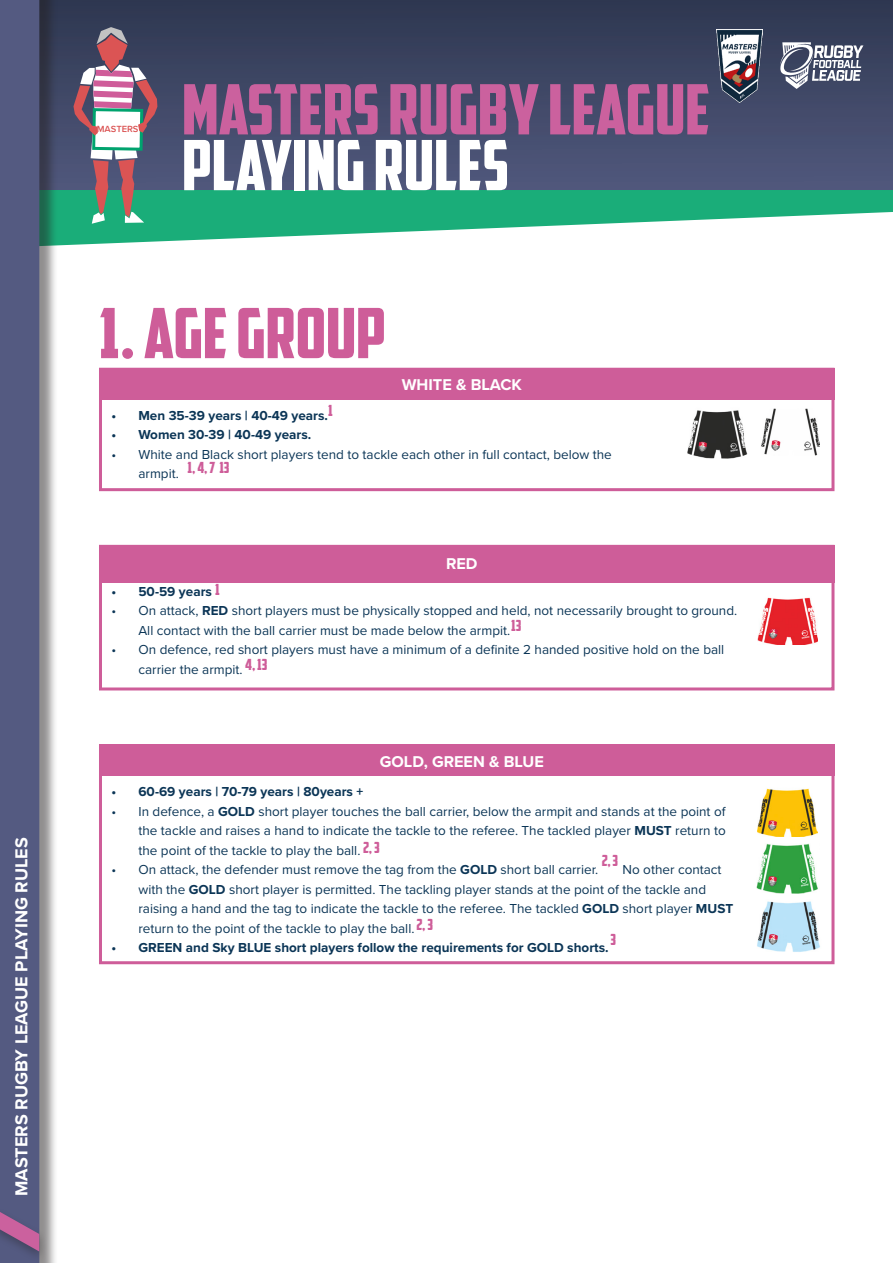
<style>
.page{position:relative;width:893px;height:1263px;background:#fff}
.page>*{position:absolute;margin:0;border:0;box-sizing:border-box;transform-origin:0 0}
.t1{font:69.3px/55.8px "American Captain";color:#cb619e}
.t2{font:69.3px "American Captain";color:#ce5d99}
.t3{font:700 18px "Proxima Nova";color:#fff}
.t4{font:700 16.2px "Proxima Nova";color:#fff}
.t5{font:15.45px "American Captain";color:#ce5d99}
.t6{font:13.5px/19.5px "Proxima Nova";color:#0b3556}
.t7{font:700 13.5px "Proxima Nova";color:#0b3556}
.t8{font:600 9.3px "Proxima Nova";letter-spacing:-.01em;color:#db5454}
.s1{color:#fff}
.s2{font-weight:700}
</style>
<div class="page">
<div style="left:0;top:0;width:893px;height:197px;background:linear-gradient(to bottom,#2e3750,#52597e)"></div>
<svg style="left:58px;top:190px;width:835px;height:56px;fill:#1aad79"></svg>
<div style="left:0;top:0;width:58px;height:1263px;background:#231f20;opacity:.5"></div>
<div style="left:0;top:0;width:39px;height:1263px;background:#545a81"></div>
<div style="left:0;top:1207px;width:48px;height:55px;background:#231f20;opacity:.35"></div>
<svg style="left:0;top:1212px;width:39px;height:39px"></svg>
<div style="left:99px;top:368px;width:735px;height:123px;border:3px solid #ce5d99"></div>
<div style="left:99px;top:368px;width:735px;height:32px;background:#ce5d99"></div>
<img style="left:688px;top:410px;width:60px;height:48px">
<img style="left:761px;top:409px;width:59px;height:47px">
<div style="left:99px;top:545px;width:735px;height:145px;border:3px solid #ce5d99"></div>
<div style="left:99px;top:545px;width:735px;height:37px;background:#ce5d99"></div>
<img style="left:758px;top:597px;width:60px;height:47px">
<div style="left:99px;top:744px;width:735px;height:220px;border:3px solid #ce5d99"></div>
<div style="left:99px;top:744px;width:735px;height:32px;background:#ce5d99"></div>
<img style="left:758px;top:788px;width:60px;height:49px">
<img style="left:756px;top:844px;width:62px;height:50px">
<img style="left:757px;top:901px;width:63px;height:51px">
<svg style="left:780px;top:42px;width:83px;height:47px"></svg>
<img style="left:717px;top:29px;width:46px;height:73px">
<svg style="left:73px;top:27px;width:84px;height:197px"></svg>
<p class="t3" style="left:8px;top:1196px;width:360px;rotate:-90deg">MASTERS RUGBY LEAGUE PLAYING RULES</p>
<p class="t8" style="left:97px;top:122px;width:43px">MASTERS</p>
<p class="t1" style="left:182px;top:81px;width:529px">MASTERS RUGBY LEAGUE<br><span class="s1">PLAYING RULES</span></p>
<p class="t2" style="left:99px;top:292px;width:288px">1. AGE GROUP</p>
<p class="t4" style="left:402px;top:373px;width:122px">WHITE &amp; BLACK</p>
<p class="t5" style="left:328px;top:401px;width:6px">1</p>
<p class="t7" style="left:111px;top:405px;width:218px">• Men 35-39 years | 40-49 years.</p>
<p class="t7" style="left:111px;top:425px;width:201px">• Women 30-39 | 40-49 years.</p>
<p class="t6" style="left:138px;top:444px;width:475px;text-indent:-27px">• White and Black short players tend to tackle each other in full contact, below the armpit.</p>
<p class="t5" style="left:187px;top:458px;width:44px">1, 4, 7 13</p>
<p class="t4" style="left:446px;top:551px;width:33px">RED</p>
<p class="t5" style="left:215px;top:580px;width:6px">1</p>
<p class="t7" style="left:111px;top:581px;width:102px">• 50-59 years</p>
<p class="t6" style="left:138px;top:600px;width:600px;text-indent:-27px">• On attack, <span class="s2">RED</span> short players must be physically stopped and held, not necessarily brought to ground.<br>All contact with the ball carrier must be made below the armpit.</p>
<p class="t6" style="left:138px;top:639px;width:587px;text-indent:-27px">• On defence, red short players must have a minimum of a definite 2 handed positive hold on the ball carrier the armpit.</p>
<p class="t5" style="left:511px;top:616px;width:12px">13</p>
<p class="t5" style="left:245px;top:655px;width:24px">4, 13</p>
<p class="t4" style="left:380px;top:749px;width:166px">GOLD, GREEN &amp; BLUE</p>
<p class="t7" style="left:111px;top:781px;width:253px">• 60-69 years | 70-79 years | 80years +</p>
<p class="t6" style="left:138px;top:801px;width:589px;text-align:justify;text-indent:-27px">• In defence, a <span class="s2">GOLD</span> short player touches the ball carrier, below the armpit and stands at the point of the tackle and raises a hand to indicate the tackle to the referee. The tackled player <span class="s2">MUST</span> return to the point of the tackle to play the ball.</p>
<p class="t6" style="left:111px;top:859px;width:488px">• On attack, the defender must remove the tag from the <span class="s2">GOLD</span> short ball carrier.</p>
<p class="t5" style="left:363px;top:838px;width:18px">2, 3</p>
<p class="t5" style="left:602px;top:851px;width:18px">2, 3</p>
<p class="t6" style="left:138px;top:859px;width:596px;text-indent:484px">No other contact with the <span class="s2">GOLD</span> short player is permitted. The tackling player stands at the point of the tackle and raising a hand and the tag to indicate the tackle to the referee. The tackled <span class="s2">GOLD</span> short player <span class="s2">MUST </span>return to the point of the tackle to play the ball.</p>
<p class="t7" style="left:111px;top:937px;width:499px">• GREEN and Sky BLUE short players follow the requirements for GOLD shorts.</p>
<p class="t5" style="left:416px;top:915px;width:18px">2, 3</p>
<p class="t5" style="left:610px;top:930px;width:7px">3</p>
</div>
